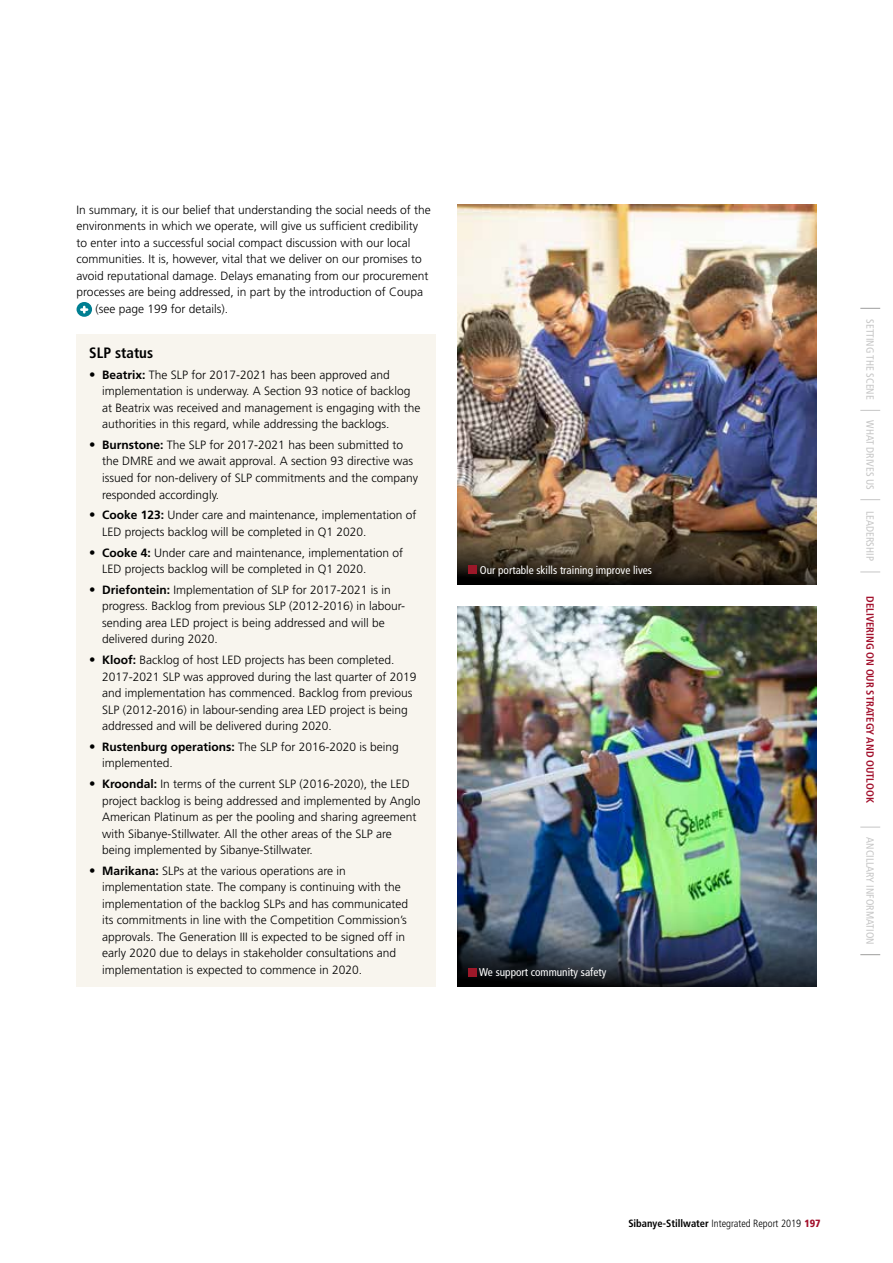
<style>
.page{position:relative;width:893px;height:1263px;background:#fff}
.page>*{position:absolute;margin:0;border:0;box-sizing:border-box;transform-origin:0 0}
.Heading_3{font:700 condensed 15px "Frutiger";color:#000}
.Body_copy{font:300 12px/16.5px "Frutiger";color:#000}
.Body_copy_2019{font:condensed 11.25px "Frutiger";color:#fff}
.t1{font:condensed 10.5px "Frutiger";color:#c6c6c6}
.t2{font:300 condensed 10.5px "Frutiger";color:#000}
.t3{font:700 condensed 10.5px "Frutiger";color:#a20f2b}
.s1{font-size:12.75px}
.s2{font-weight:700}
.s3{font-weight:900;color:#a20f2b}
</style>
<div class="page">
<svg style="left:860px;top:308px;width:20px;height:1px"></svg>
<svg style="left:860px;top:954px;width:20px;height:1px"></svg>
<svg style="left:860px;top:410px;width:20px;height:1px"></svg>
<svg style="left:860px;top:499px;width:20px;height:1px"></svg>
<svg style="left:860px;top:572px;width:20px;height:1px"></svg>
<svg style="left:860px;top:827px;width:20px;height:1px"></svg>
<svg style="left:77px;top:302px;width:15px;height:15px"></svg>
<svg style="left:81px;top:307px;width:6px;height:5px"></svg>
<div style="left:77px;top:334px;width:359px;height:652px;background:#f8f5ee"></div>
<img style="left:457px;top:204px;width:359px;height:289px">
<img style="left:457px;top:606px;width:359px;height:289px">
<img style="left:457px;top:493px;width:359px;height:91px">
<div style="left:469px;top:566px;width:8px;height:8px;background:#9c1829"></div>
<img style="left:457px;top:895px;width:359px;height:91px">
<div style="left:469px;top:968px;width:8px;height:8px;background:#9c1829"></div>
<p class="Body_copy" style="left:77px;top:201px;width:356px">In summary, it is our belief that understanding the social needs of the</p>
<p class="Body_copy" style="left:77px;top:218px;width:343px">environments in which we operate, will give us sufficient credibility</p>
<p class="Body_copy" style="left:77px;top:234px;width:336px">to enter into a successful social compact discussion with our local</p>
<p class="Body_copy" style="left:77px;top:251px;width:347px">communities. It is, however, vital that we deliver on our promises to</p>
<p class="Body_copy" style="left:77px;top:267px;width:353px">avoid reputational damage. Delays emanating from our procurement</p>
<p class="Body_copy" style="left:77px;top:284px;width:348px">processes are being addressed, in part by the introduction of Coupa</p>
<p class="Body_copy" style="left:95px;top:300px;width:134px">(see page 199 for details).</p>
<p class="Heading_3" style="left:89px;top:344px;width:65px">SLP status</p>
<p class="Body_copy" style="left:102px;top:366px;width:320px;text-indent:-13px"><span class="s1">•</span> <span class="s2">Beatrix:</span> The SLP for 2017-2021 has been approved and implementation is underway. A Section 93 notice of backlog at Beatrix was received and management is engaging with the authorities in this regard, while addressing the backlogs.</p>
<p class="Body_copy" style="left:102px;top:437px;width:318px;text-indent:-13px"><span class="s1">•</span> <span class="s2">Burnstone:</span> The SLP for 2017-2021 has been submitted to the DMRE and we await approval. A section 93 directive was issued for non-delivery of SLP commitments and the company responded accordingly.</p>
<p class="Body_copy" style="left:102px;top:507px;width:316px;text-indent:-13px"><span class="s1">•</span> <span class="s2">Cooke 123:</span> Under care and maintenance, implementation of<br>LED projects backlog will be completed in Q1 2020.</p>
<p class="Body_copy" style="left:102px;top:544px;width:303px;text-indent:-13px"><span class="s1">•</span> <span class="s2">Cooke 4:</span> Under care and maintenance, implementation of<br>LED projects backlog will be completed in Q1 2020.</p>
<p class="Body_copy" style="left:102px;top:581px;width:305px;text-indent:-13px"><span class="s1">•</span> <span class="s2">Driefontein:</span> Implementation of SLP for 2017-2021 is in progress. Backlog from previous SLP (2012-2016) in labour&shy;sending area LED project is being addressed and will be delivered during 2020.</p>
<p class="Body_copy" style="left:102px;top:652px;width:316px;text-indent:-13px"><span class="s1">•</span> <span class="s2">Kloof:</span> Backlog of host LED projects has been completed.<br>2017-2021 SLP was approved during the last quarter of 2019 and implementation has commenced. Backlog from previous SLP (2012-2016) in labour-sending area LED project is being addressed and will be delivered during 2020.</p>
<p class="Body_copy" style="left:102px;top:738px;width:298px;text-indent:-13px"><span class="s1">•</span> <span class="s2">Rustenburg operations:</span> The SLP for 2016-2020 is being implemented.</p>
<p class="Body_copy" style="left:102px;top:776px;width:320px;text-indent:-13px"><span class="s1">•</span> <span class="s2">Kroondal:</span> In terms of the current SLP (2016-2020), the LED project backlog is being addressed and implemented by Anglo American Platinum as per the pooling and sharing agreement with Sibanye-Stillwater. All the other areas of the SLP are being implemented by Sibanye-Stillwater.</p>
<p class="Body_copy" style="left:102px;top:862px;width:308px;text-indent:-13px"><span class="s1">•</span> <span class="s2">Marikana:</span> SLPs at the various operations are in implementation state. The company is continuing with the implementation of the backlog SLPs and has communicated its commitments in line with the Competition Commission’s approvals. The Generation III is expected to be signed off in early 2020 due to delays in stakeholder consultations and implementation is expected to commence in 2020.</p>
<p class="Body_copy_2019" style="left:480px;top:564px;width:174px">Our portable skills training improve lives</p>
<p class="Body_copy_2019" style="left:479px;top:966px;width:129px">We support community safety</p>
<p class="t1" style="left:876px;top:319px;width:82px;rotate:90deg">SETTING THE SCENE</p>
<p class="t1" style="left:876px;top:420px;width:71px;rotate:90deg">WHAT DRIVES US</p>
<p class="t1" style="left:876px;top:511px;width:51px;rotate:90deg">LEADERSHIP</p>
<p class="t3" style="left:876px;top:596px;width:208px;rotate:90deg">DELIVERING ON OUR STRATEGY AND OUTLOOK</p>
<p class="t1" style="left:876px;top:837px;width:109px;rotate:90deg">ANCILLARY INFORMATION</p>
<p class="t2" style="left:628px;top:1218px;width:194px"><span class="s2">Sibanye-Stillwater</span> Integrated Report 2019 <span class="s3">197</span></p>
</div>
